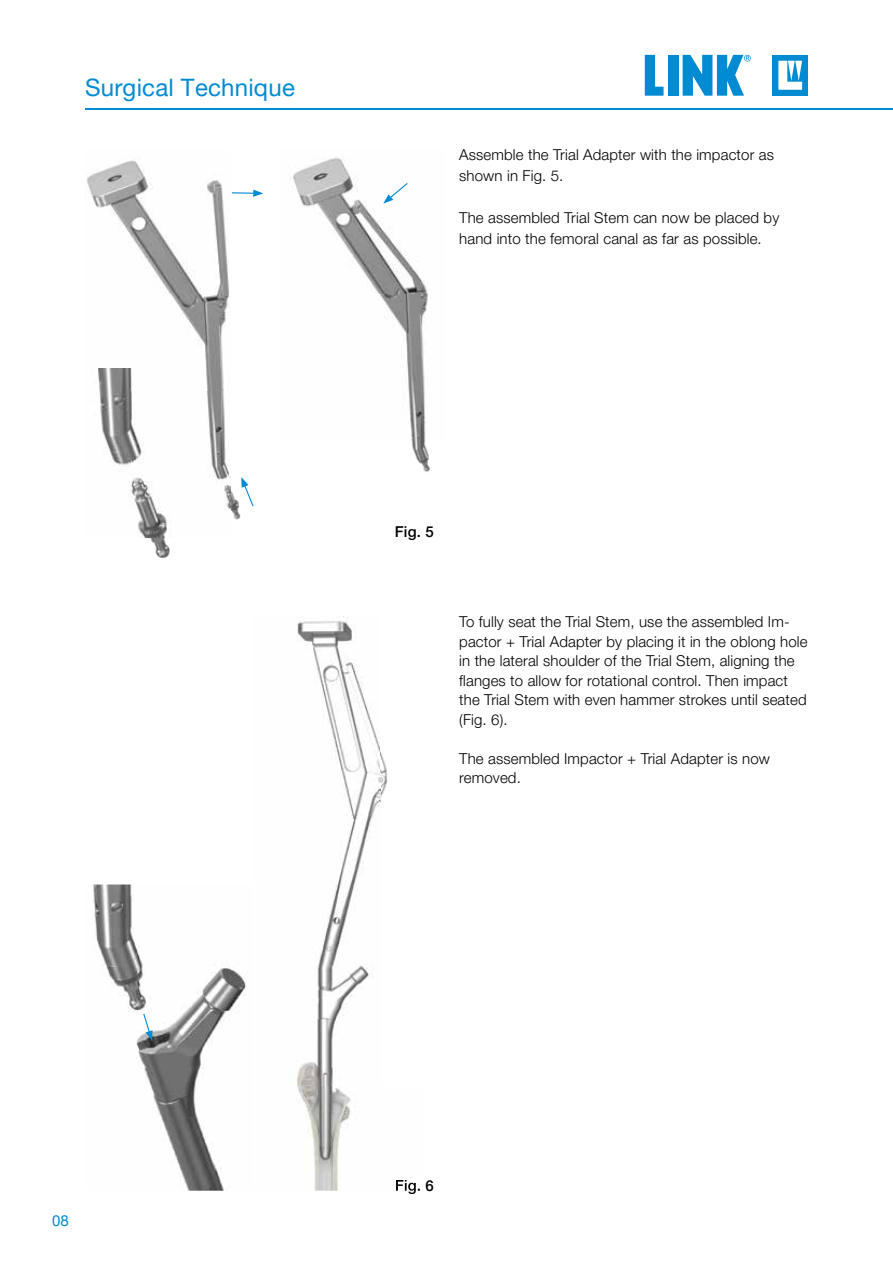
<style>
.page{position:relative;width:893px;height:1263px;background:#fff}
.page>*{position:absolute;margin:0;border:0;box-sizing:border-box;transform-origin:0 0}
.t1{font:24px "Helvetica Neue LT Pro";letter-spacing:.01em;color:#008bd2}
.t2{font:300 15px/19.5px "Helvetica Neue LT Pro";letter-spacing:.01em;color:#000}
.t3{font:500 15px "Helvetica Neue LT Pro";color:#000}
.t4{font:15px "Helvetica Neue LT Pro";color:#008bd2}
</style>
<div class="page">
<div style="left:773px;top:55px;width:35px;height:41px;background:#008bd2"></div>
<svg style="left:778px;top:61px;width:24px;height:29px"></svg>
<svg style="left:645px;top:55px;width:18px;height:41px"></svg>
<div style="left:668px;top:55px;width:10px;height:41px;background:#008bd2"></div>
<svg style="left:683px;top:55px;width:68px;height:41px"></svg>
<img style="left:93px;top:884px;width:154px;height:307px">
<svg style="left:143px;top:1014px;width:10px;height:27px"></svg>
<hr style="left:85px;top:108px;width:808px;height:2px;background:#008bd2">
<img style="left:86px;top:160px;width:144px;height:231px">
<img style="left:231px;top:189px;width:23px;height:331px">
<img style="left:207px;top:391px;width:24px;height:119px">
<img style="left:293px;top:157px;width:137px;height:315px">
<svg style="left:383px;top:183px;width:25px;height:21px"></svg>
<hr style="left:232px;top:192px;width:24px;height:2px;background:#008bd2">
<svg style="left:253px;top:190px;width:10px;height:7px"></svg>
<svg style="left:241px;top:477px;width:13px;height:29px"></svg>
<img style="left:296px;top:617px;width:85px;height:312px">
<img style="left:381px;top:752px;width:7px;height:46px">
<img style="left:296px;top:929px;width:73px;height:157px">
<img style="left:297px;top:1086px;width:54px;height:105px">
<img style="left:396px;top:1180px;width:24px;height:11px">
<img style="left:86px;top:369px;width:96px;height:190px">
<h1 class="t1" style="left:85px;top:72px;width:211px">Surgical Technique</h1>
<p class="t2" style="left:459px;top:143px;width:316px;line-height:21px">Assemble the Trial Adapter with the impactor as shown in Fig. 5.</p>
<p class="t2" style="left:459px;top:206px;width:322px;line-height:21px">The assembled Trial Stem can now be placed by hand into the femoral canal as far as possible.</p>
<p class="t3" style="left:395px;top:522px;width:40px">Fig. 5</p>
<p class="t2" style="left:459px;top:612px;width:350px">To fully seat the Trial Stem, use the assembled Im&shy;pactor + Trial Adapter by placing it in the oblong hole in the lateral shoulder of the Trial Stem, aligning the flanges to allow for rotational control. Then impact the Trial Stem with even hammer strokes until seated (Fig. 6).</p>
<p class="t2" style="left:459px;top:748px;width:312px">The assembled Impactor + Trial Adapter is now removed.</p>
<p class="t4" style="left:52px;top:1211px;width:18px">08</p>
</div>
